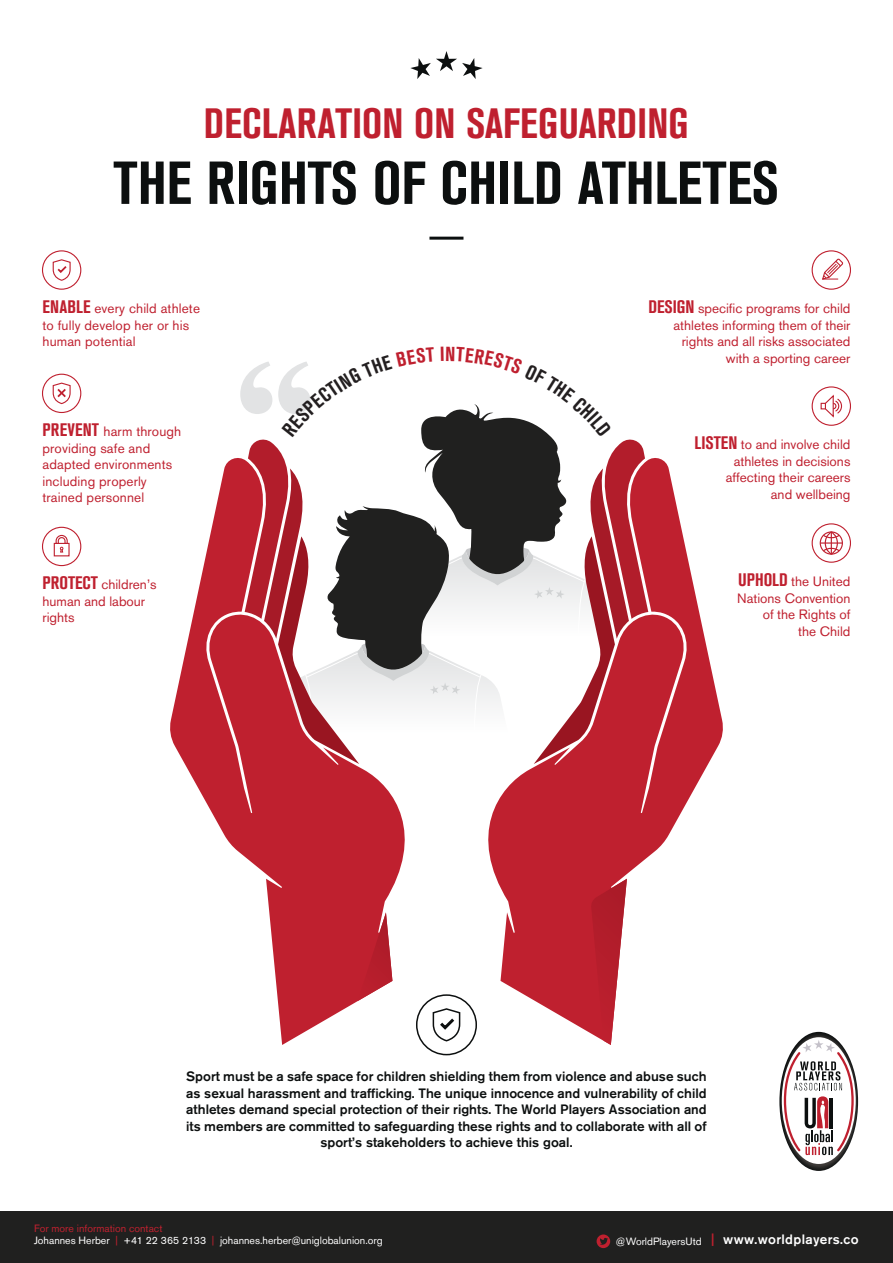
<style>
.page{position:relative;width:893px;height:1263px;background:#fff}
.page>*{position:absolute;margin:0;border:0;box-sizing:border-box;transform-origin:0 0}
.t1{font:700 condensed 60px "Akzidenz Grotesk BQ";color:#0c0f0f}
.t2{font:700 condensed 42px "Akzidenz Grotesk BQ";letter-spacing:.01em;color:#bf202f}
.t3{font:13.5px/16.5px "Akzidenz Grotesk BQ";color:#bf202f}
.t4{font:500 13.5px/16.5px "Akzidenz Grotesk BQ";color:#0c0f0f;text-align:center}
.t5{font:500 13.5px "Akzidenz Grotesk BQ";letter-spacing:.025em;color:#fff}
.t6{font:10.5px/12px "Akzidenz Grotesk BQ";color:#fff}
.s1{font-weight:700;font-stretch:condensed;font-size:18px}
.s2{color:#bf202f}
.s3{font-weight:400;font-size:10.5px}
</style>
<div class="page">
<svg style="left:779px;top:1032px;width:79px;height:139px"></svg>
<svg style="left:410px;top:51px;width:73px;height:28px"></svg>
<hr style="left:429px;top:237px;width:34px;height:3px;background:#0c0f0f">
<div style="left:0;top:1212px;width:893px;height:51px;background:#20201f"></div>
<div style="left:597px;top:1234px;width:13px;height:14px;background:#bf202f;border-radius:50%"></div>
<svg style="left:600px;top:1238px;width:8px;height:7px"></svg>
<svg style="left:467px;top:458px;width:256px;height:587px"></svg>
<svg style="left:591px;top:879px;width:36px;height:166px"></svg>
<svg style="left:170px;top:458px;width:256px;height:587px;fill:#bf202f"></svg>
<svg style="left:358px;top:912px;width:34px;height:89px"></svg>
<div style="left:416px;top:994px;width:61px;height:61px;border:2px solid #0c0f0f;border-radius:50%"></div>
<svg style="left:432px;top:1008px;width:29px;height:34px"></svg>
<div style="left:42px;top:250px;width:39px;height:40px;border:1px solid #bf202f;border-radius:50%"></div>
<svg style="left:52px;top:259px;width:19px;height:22px"></svg>
<div style="left:42px;top:374px;width:39px;height:39px;border:1px solid #bf202f;border-radius:50%"></div>
<svg style="left:52px;top:382px;width:19px;height:23px"></svg>
<div style="left:812px;top:250px;width:39px;height:40px;border:1px solid #bf202f;border-radius:50%"></div>
<svg style="left:822px;top:258px;width:22px;height:22px"></svg>
<div style="left:812px;top:386px;width:39px;height:40px;border:1px solid #bf202f;border-radius:50%"></div>
<svg style="left:821px;top:394px;width:22px;height:24px"></svg>
<div style="left:42px;top:527px;width:39px;height:39px;border:1px solid #bf202f;border-radius:50%"></div>
<svg style="left:54px;top:543px;width:16px;height:13px"></svg>
<svg style="left:55px;top:534px;width:13px;height:16px"></svg>
<div style="left:812px;top:523px;width:39px;height:40px;border:1px solid #bf202f;border-radius:50%"></div>
<svg style="left:822px;top:532px;width:19px;height:22px"></svg>
<div style="left:820px;top:531px;width:23px;height:24px;border:1px solid #bf202f;border-radius:50%"></div>
<svg style="left:240px;top:362px;width:408px;height:402px"></svg>
<h2 class="t2" style="left:204px;top:99px;width:486px">DECLARATION ON SAFEGUARDING</h2>
<h1 class="t1" style="left:114px;top:149px;width:667px">THE RIGHTS OF CHILD ATHLETES</h1>
<p class="t3" style="left:43px;top:300px;width:159px"><span class="s1">ENABLE</span> every child athlete to fully develop her or his human potential</p>
<p class="t3" style="left:43px;top:423px;width:140px"><span class="s1">PREVENT</span> harm through providing safe and adapted environments including properly trained personnel</p>
<p class="t3" style="left:43px;top:576px;width:116px"><span class="s1">PROTECT</span> children’s human and labour rights</p>
<p class="t3" style="left:648px;top:300px;width:203px;text-align:right"><span class="s1">DESIGN</span> specific programs for child athletes informing them of their rights and all risks associated<br>with a sporting career</p>
<p class="t3" style="left:695px;top:436px;width:157px;text-align:right"><span class="s1">LISTEN</span> to and involve child athletes in decisions affecting their careers<br>and wellbeing</p>
<p class="t3" style="left:737px;top:573px;width:115px;text-align:right"><span class="s1">UPHOLD</span> the United<br>Nations Convention of the Rights of<br>the Child</p>
<p class="t4" style="left:186px;top:1068px;width:522px">Sport must be a safe space for children shielding them from violence and abuse such as sexual harassment and trafficking. The unique innocence and vulnerability of child athletes demand special protection of their rights. The World Players Association and its members are committed to safeguarding these rights and to collaborate with all of sport’s stakeholders to achieve this goal.</p>
<p class="t6" style="left:34px;top:1223px;width:350px"><span class="s2">For more information contact<br></span>Johannes Herber <span class="s2">|</span> +41 22 365 2133 <span class="s2">|</span> johannes.herber@uniglobalunion.org</p>
<p class="t5" style="left:616px;top:1231px;width:244px"><span class="s3">@WorldPlayersUtd</span> <span class="s2">|</span> www.worldplayers.co</p>
</div>
